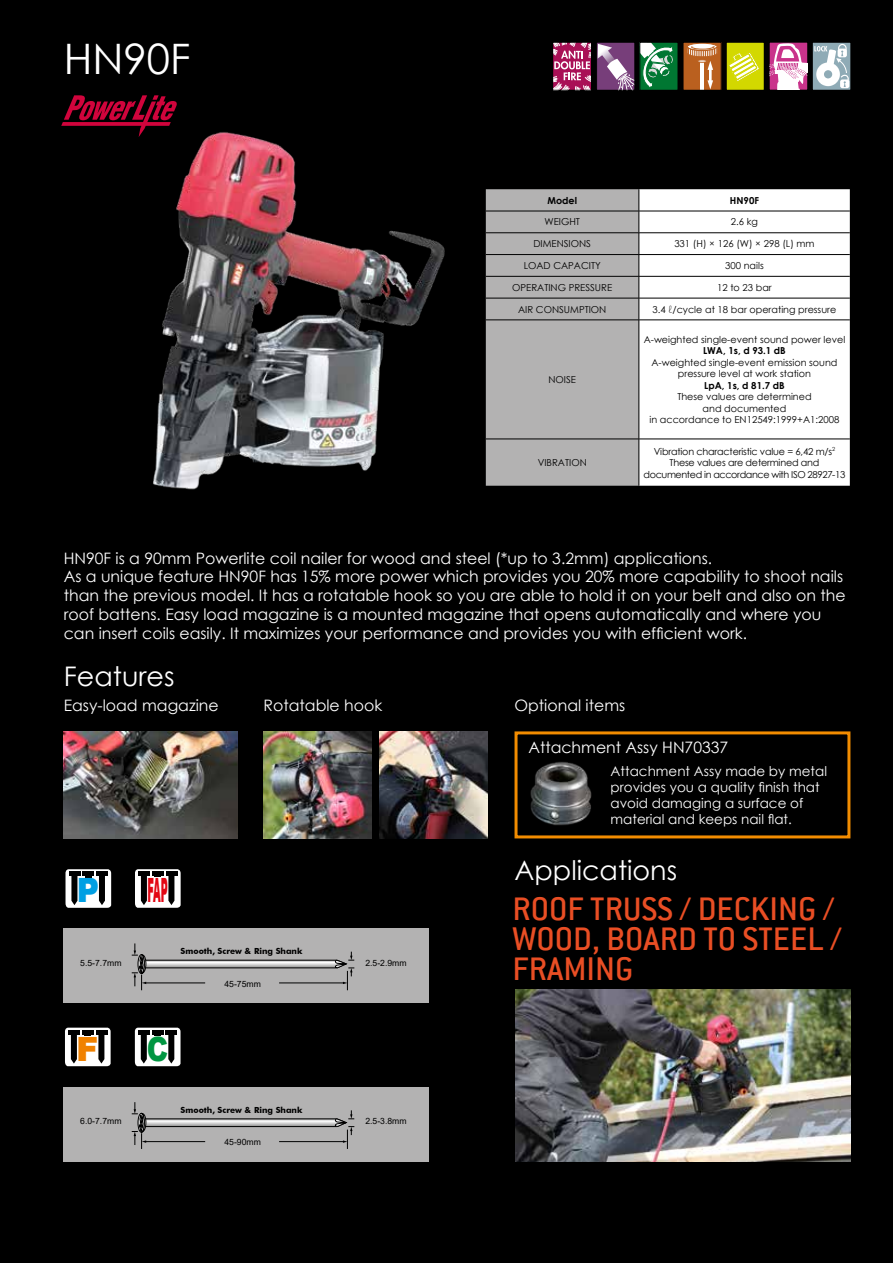
<style>
.page{position:relative;width:893px;height:1263px;background:#000}
.page>*{position:absolute;margin:0;border:0;box-sizing:border-box;transform-origin:0 0}
.t1{font:42px "Century Gothic";color:#fff}
.t2{font:500 36px/30px "Conduit ITC";color:#e94e24}
.t3{font:900 33.45px "Arial";color:#e30613;scale:.29 1}
.t4{font:900 33.45px "Arial";color:#009641;scale:.82 1}
.t5{font:900 33.45px "Arial";color:#f08100}
.t6{font:900 33.45px "Arial";color:#009fe3;scale:.93 1}
.t7{font:27px "Century Gothic";color:#fff}
.t8{font:15.75px/18.9px "Century Gothic";color:#fff}
.t9{font:13.5px/16.2px "Century Gothic";color:#fff}
.t10{font:9.6px/11.6px "Century Gothic";color:#000;text-align:center}
.t11{font:9.6px/11.6px "Century Gothic";letter-spacing:-.02em;color:#000;text-align:center}
.t12{font:700 9.6px "Century Gothic";color:#000}
.t13{font:8.7px "Arial";color:#000}
.t14{font:700 8.4px "Futura BT";color:#000}
.s1{font-family:"Helvetica Neue LT Std";font-weight:100;font-stretch:condensed}
.s2{color:#009fe3}
</style>
<div class="page">
<div style="left:486px;top:189px;width:153px;height:297px;background:#b3b2b2"></div>
<div style="left:640px;top:189px;width:210px;height:297px;background:#fff"></div>
<hr style="left:486px;top:211px;width:153px;height:1px;background:#000">
<hr style="left:639px;top:211px;width:211px;height:1px;background:#000">
<hr style="left:486px;top:232px;width:153px;height:1px;background:#000">
<hr style="left:639px;top:232px;width:211px;height:1px;background:#000">
<hr style="left:486px;top:254px;width:153px;height:1px;background:#000">
<hr style="left:639px;top:254px;width:211px;height:1px;background:#000">
<hr style="left:486px;top:276px;width:153px;height:1px;background:#000">
<hr style="left:639px;top:276px;width:211px;height:1px;background:#000">
<hr style="left:486px;top:298px;width:153px;height:1px;background:#000">
<hr style="left:639px;top:298px;width:211px;height:1px;background:#000">
<svg style="left:639px;top:189px;width:1px;height:131px"></svg>
<hr style="left:486px;top:320px;width:153px;height:1px;background:#000">
<hr style="left:639px;top:320px;width:211px;height:1px;background:#000">
<hr style="left:486px;top:439px;width:153px;height:1px;background:#000">
<hr style="left:639px;top:439px;width:211px;height:1px;background:#000">
<img style="left:515px;top:989px;width:335px;height:172px">
<svg style="left:554px;top:44px;width:36px;height:44px;background:#c15486"></svg>
<div style="left:552px;top:42px;width:40px;height:48px;border:1px solid #000"></div>
<div style="left:596px;top:42px;width:39px;height:48px;border:1px solid #000"></div>
<div style="left:640px;top:42px;width:38px;height:48px;background:#007732"></div>
<svg style="left:598px;top:42px;width:75px;height:48px"></svg>
<div style="left:683px;top:42px;width:38px;height:48px;background:#ba601f"></div>
<div style="left:687px;top:43px;width:30px;height:7px;background:#fff;border-radius:50%"></div>
<div style="left:687px;top:43px;width:30px;height:8px;border:1px solid #ba601f;border-radius:50%"></div>
<svg style="left:687px;top:46px;width:31px;height:42px"></svg>
<div style="left:726px;top:42px;width:38px;height:48px;background:#d3d800"></div>
<div style="left:726px;top:42px;width:38px;height:48px;border:1px solid #000"></div>
<svg style="left:728px;top:53px;width:32px;height:29px"></svg>
<div style="left:769px;top:42px;width:39px;height:48px;border:1px solid #000"></div>
<svg style="left:769px;top:43px;width:38px;height:47px;background:#df96c1"></svg>
<div style="left:812px;top:42px;width:39px;height:48px;background:#8fabb6"></div>
<div style="left:812px;top:42px;width:39px;height:48px;border:1px solid #000"></div>
<div style="left:838px;top:44px;width:9px;height:9px;border:1px solid #fff;border-radius:50%"></div>
<div style="left:840px;top:79px;width:9px;height:9px;background:#fff;border-radius:2px"></div>
<svg style="left:814px;top:46px;width:35px;height:41px"></svg>
<svg style="left:134px;top:1027px;width:47px;height:40px"></svg>
<svg style="left:65px;top:1027px;width:46px;height:40px"></svg>
<div style="left:63px;top:1087px;width:366px;height:74px;background:#b3b2b2"></div>
<svg style="left:132px;top:1102px;width:222px;height:47px"></svg>
<svg style="left:65px;top:869px;width:47px;height:39px"></svg>
<svg style="left:135px;top:869px;width:46px;height:39px"></svg>
<div style="left:63px;top:928px;width:366px;height:75px;background:#b3b2b2"></div>
<svg style="left:132px;top:943px;width:222px;height:47px"></svg>
<img style="left:153px;top:132px;width:292px;height:358px">
<img style="left:264px;top:731px;width:107px;height:107px">
<img style="left:380px;top:731px;width:108px;height:107px">
<img style="left:64px;top:731px;width:173px;height:107px">
<div style="left:514px;top:731px;width:336px;height:107px;border:3px solid #f28c00"></div>
<img style="left:530px;top:762px;width:62px;height:64px">
<svg style="left:61px;top:95px;width:117px;height:42px"></svg>
<h1 class="t1" style="left:64px;top:30px;width:128px">HN90F</h1>
<p class="t12" style="left:547px;top:193px;width:31px">Model</p>
<p class="t12" style="left:730px;top:193px;width:30px">HN90F</p>
<p class="t10" style="left:544px;top:216px;width:37px">WEIGHT</p>
<p class="t10" style="left:731px;top:216px;width:29px">2.6 kg</p>
<p class="t10" style="left:533px;top:238px;width:59px">DIMENSIONS</p>
<p class="t10" style="left:674px;top:238px;width:142px">331 (H) × 126 (W) × 298 (L) mm</p>
<p class="t10" style="left:524px;top:260px;width:79px">LOAD CAPACITY</p>
<p class="t10" style="left:725px;top:260px;width:40px">300 nails</p>
<p class="t10" style="left:512px;top:281px;width:101px">OPERATING PRESSURE</p>
<p class="t10" style="left:717px;top:281px;width:56px">12 to 23 bar</p>
<p class="t10" style="left:518px;top:303px;width:90px">AIR CONSUMPTION</p>
<p class="t10" style="left:653px;top:303px;width:185px">3.4 <span class="s1">ℓ</span>/cycle at 18 bar operating pressure</p>
<p class="t10" style="left:548px;top:374px;width:29px">NOISE</p>
<p class="t10" style="left:644px;top:333px;width:203px">A-weighted single-event sound power level</p>
<p class="t12" style="left:703px;top:343px;width:84px">LWA, 1s, d 93.1 dB</p>
<p class="t10" style="left:651px;top:356px;width:187px">A-weighted single-event emission sound pressure level at work station</p>
<p class="t12" style="left:704px;top:378px;width:82px">LpA, 1s, d 81.7 dB</p>
<p class="t10" style="left:649px;top:391px;width:191px">These values are determined<br>and documented<br>in accordance to EN12549:1999+A1:2008</p>
<p class="t10" style="left:538px;top:457px;width:51px">VIBRATION</p>
<p class="t11" style="left:644px;top:445px;width:203px">Vibration characteristic value = 6,42 m/s<sup>2<br></sup>These values are determined and documented in accordance with ISO 28927-13</p>
<p class="t8" style="left:64px;top:548px;width:783px">HN90F is a 90mm Powerlite coil nailer for wood and steel (*up to 3.2mm) applications.<br>As a unique feature HN90F has 15% more power which provides you 20% more capability to shoot nails than the previous model. It has a rotatable hook so you are able to hold it on your belt and also on the roof battens. Easy load magazine is a mounted magazine that opens automatically and where you can insert coils easily. It maximizes your performance and provides you with efficient work.</p>
<h3 class="t7" style="left:64px;top:657px;width:112px">Features</h3>
<p class="t8" style="left:64px;top:696px;width:156px">Easy-load magazine</p>
<p class="t8" style="left:264px;top:696px;width:120px">Rotatable hook</p>
<p class="t8" style="left:514px;top:696px;width:112px">Optional items</p>
<p class="t8" style="left:528px;top:738px;width:201px">Attachment Assy HN70337</p>
<h3 class="t6" style="left:77px;top:866px;width:26px">P</h3>
<h3 class="t3" style="left:147px;top:866px;width:72px">FAP</h3>
<p class="t14" style="left:181px;top:946px;width:123px">Smooth, Screw &amp; Ring Shank</p>
<p class="t13" style="left:224px;top:978px;width:38px">45-75mm</p>
<p class="t13" style="left:80px;top:957px;width:43px">5.5-7.7mm</p>
<p class="t13" style="left:365px;top:957px;width:43px">2.5-2.9mm</p>
<h3 class="t5" style="left:76px;top:1025px;width:24px">F</h3>
<h3 class="t4" style="left:147px;top:1025px;width:50px">C<span class="s2">P</span></h3>
<p class="t14" style="left:181px;top:1105px;width:123px">Smooth, Screw &amp; Ring Shank</p>
<p class="t13" style="left:80px;top:1115px;width:43px">6.0-7.7mm</p>
<p class="t13" style="left:365px;top:1115px;width:43px">2.5-3.8mm</p>
<p class="t13" style="left:224px;top:1136px;width:38px">45-90mm</p>
<p class="t9" style="left:611px;top:762px;width:218px">Attachment Assy made by metal provides you a quality finish that avoid damaging a surface of material and keeps nail flat.</p>
<h3 class="t7" style="left:514px;top:852px;width:164px">Applications</h3>
<h2 class="t2" style="left:512px;top:893px;width:331px">ROOF TRUSS / DECKING /<br>WOOD, BOARD TO STEEL /<br>FRAMING</h2>
</div>
